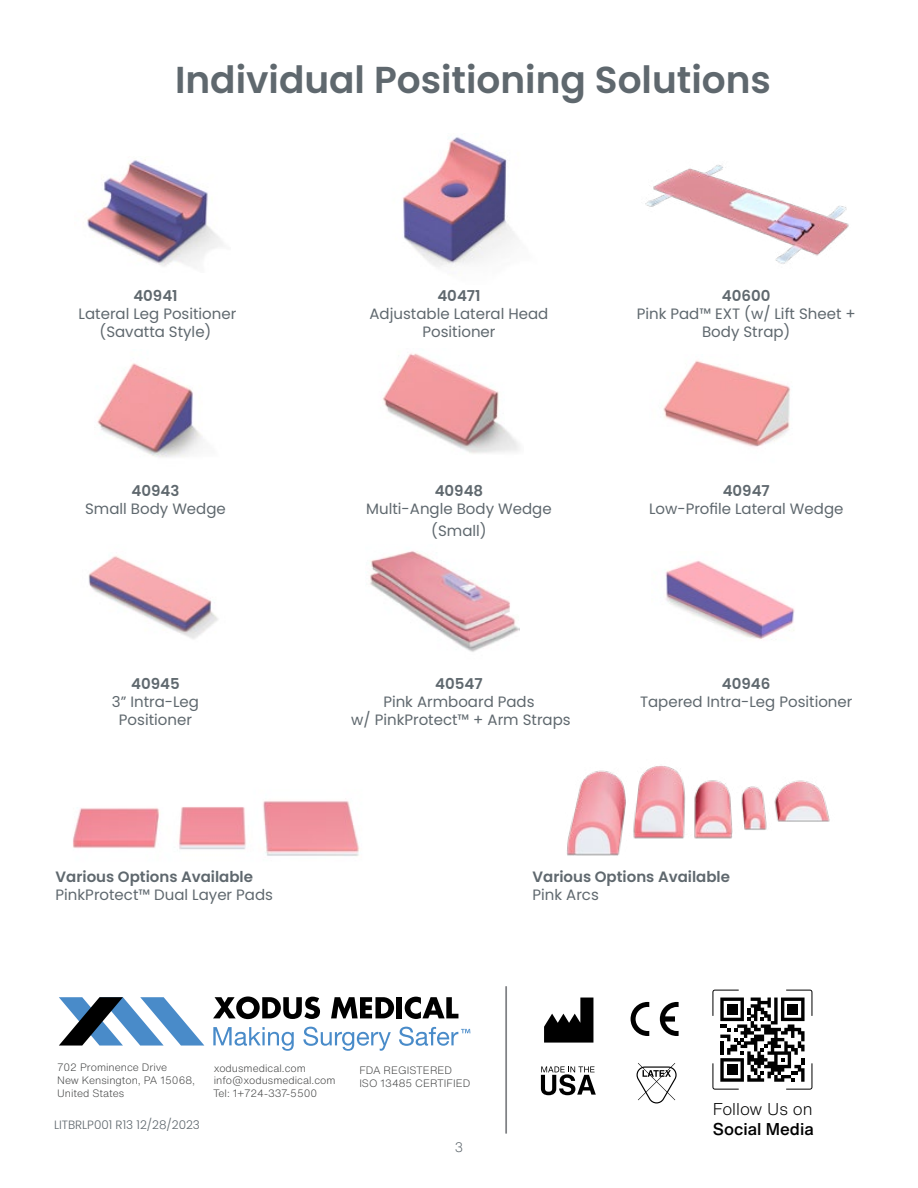
<style>
.page{position:relative;width:918px;height:1188px;background:#fff}
.page>*{position:absolute;margin:0;border:0;box-sizing:border-box;transform-origin:0 0}
.t1{font:600 37.5px "Poppins";color:#5f686e}
.t2{font:500 16.8px "Helvetica Now Text";color:#000}
.t3{font:300 16.8px "Helvetica Now Text";color:#000}
.t4{font:15px/18px "Poppins";color:#5f686e;text-align:center}
.t5{font:600 15px "Poppins";color:#5f686e}
.t6{font:300 13.5px "Helvetica Now Display";color:#5f686e}
.t7{font:300 12px "Poppins";color:#5f686e}
.t8{font:300 10.5px/12.8px "Helvetica Now Text";color:#444545}
</style>
<div class="page">
<hr style="left:505px;top:986px;width:2px;height:148px;background:#808285">
<svg style="left:213px;top:1027px;width:81px;height:24px"></svg>
<svg style="left:303px;top:1027px;width:88px;height:24px"></svg>
<svg style="left:399px;top:1027px;width:71px;height:19px"></svg>
<svg style="left:213px;top:996px;width:107px;height:23px"></svg>
<svg style="left:331px;top:997px;width:63px;height:21px"></svg>
<div style="left:397px;top:997px;width:5px;height:21px;background:#000"></div>
<svg style="left:405px;top:997px;width:53px;height:22px"></svg>
<svg style="left:59px;top:997px;width:145px;height:49px"></svg>
<svg style="left:631px;top:1002px;width:18px;height:34px"></svg>
<svg style="left:660px;top:1002px;width:19px;height:34px"></svg>
<svg style="left:636px;top:1063px;width:41px;height:40px"></svg>
<svg style="left:541px;top:1066px;width:55px;height:29px"></svg>
<svg style="left:544px;top:998px;width:49px;height:45px"></svg>
<svg style="left:712px;top:989px;width:101px;height:101px"></svg>
<div style="left:788px;top:1004px;width:10px;height:10px;background:#010101"></div>
<img style="left:87px;top:159px;width:136px;height:107px">
<img style="left:97px;top:363px;width:105px;height:95px">
<img style="left:88px;top:556px;width:130px;height:83px">
<img style="left:382px;top:353px;width:137px;height:101px">
<img style="left:663px;top:360px;width:128px;height:87px">
<img style="left:370px;top:551px;width:150px;height:101px">
<img style="left:665px;top:561px;width:130px;height:78px">
<img style="left:403px;top:137px;width:112px;height:130px">
<img style="left:645px;top:165px;width:204px;height:99px">
<img style="left:73px;top:801px;width:287px;height:55px">
<img style="left:567px;top:765px;width:263px;height:91px">
<h1 class="t1" style="left:175px;top:58px;width:597px">Individual Positioning Solutions</h1>
<p class="t5" style="left:133px;top:287px;width:46px">40941</p>
<p class="t4" style="left:79px;top:304px;width:159px">Lateral Leg Positioner (Savatta Style)</p>
<p class="t5" style="left:132px;top:482px;width:49px">40943</p>
<p class="t4" style="left:85px;top:500px;width:142px">Small Body Wedge</p>
<p class="t5" style="left:131px;top:675px;width:50px">40945</p>
<p class="t4" style="left:112px;top:693px;width:89px">3” Intra-Leg<br>Positioner</p>
<p class="t5" style="left:56px;top:868px;width:199px">Various Options Available</p>
<p class="t4" style="left:56px;top:886px;width:219px">PinkProtect™ Dual Layer Pads</p>
<p class="t5" style="left:437px;top:287px;width:45px">40471</p>
<p class="t4" style="left:370px;top:304px;width:180px">Adjustable Lateral Head<br>Positioner</p>
<p class="t5" style="left:435px;top:482px;width:50px">40948</p>
<p class="t4" style="left:366px;top:499px;width:187px;line-height:21.5px">Multi-Angle Body Wedge (Small)</p>
<p class="t5" style="left:435px;top:675px;width:49px">40547</p>
<p class="t4" style="left:351px;top:693px;width:221px">Pink Armboard Pads<br>w/ PinkProtect™ + Arm Straps</p>
<p class="t5" style="left:722px;top:287px;width:50px">40600</p>
<p class="t4" style="left:637px;top:304px;width:221px">Pink Pad™ EXT (w/ Lift Sheet +<br>Body Strap)</p>
<p class="t5" style="left:723px;top:482px;width:49px">40947</p>
<p class="t4" style="left:649px;top:500px;width:196px">Low-Profile Lateral Wedge</p>
<p class="t5" style="left:722px;top:675px;width:50px">40946</p>
<p class="t4" style="left:640px;top:693px;width:214px">Tapered Intra-Leg Positioner</p>
<p class="t5" style="left:533px;top:868px;width:199px">Various Options Available</p>
<p class="t4" style="left:533px;top:886px;width:68px">Pink Arcs</p>
<p class="t8" style="left:57px;top:1061px;width:139px">702 Prominence Drive<br>New Kensington, PA 15068,<br>United States</p>
<p class="t8" style="left:359px;top:1064px;width:112px">FDA REGISTERED<br>ISO 13485 CERTIFIED</p>
<p class="t8" style="left:214px;top:1061px;width:123px">xodusmedical.com info@xodusmedical.com</p>
<p class="t8" style="left:213px;top:1086px;width:106px">Tel: 1+724-337-5500</p>
<p class="t7" style="left:54px;top:1118px;width:147px">LITBRLP001 R13 12/28/2023</p>
<p class="t6" style="left:455px;top:1138px;width:9px">3</p>
<p class="t3" style="left:713px;top:1096px;width:101px">Follow Us on</p>
<p class="t2" style="left:713px;top:1116px;width:102px">Social Media</p>
</div>
